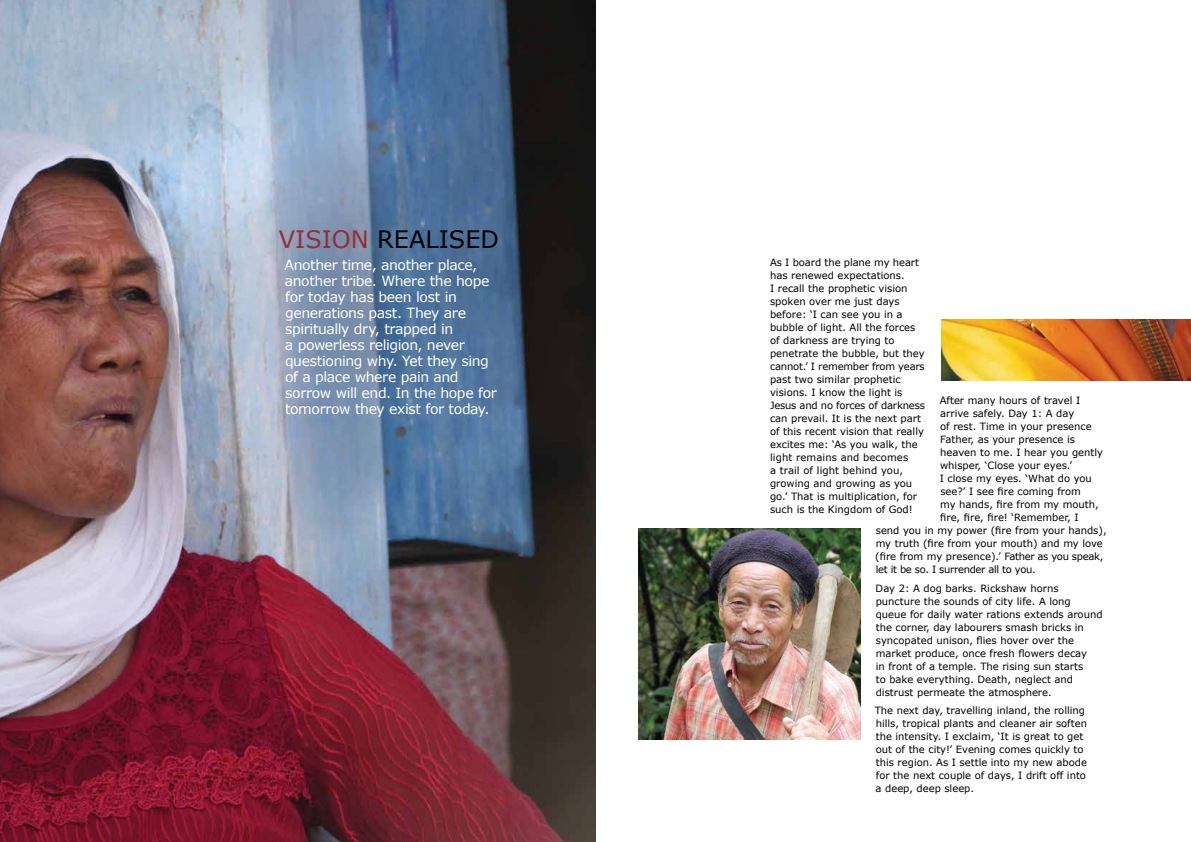
<style>
.page{position:relative;width:1191px;height:842px;background:#fff}
.page>*{position:absolute;margin:0;border:0;box-sizing:border-box;transform-origin:0 0}
.t1{font:24px "Verdana";color:#000}
.t2{font:14px/16px "Verdana";letter-spacing:-.03em;color:#fff}
.t3{font:10px/13px "Verdana";color:#000}
.t4{font:10px "Verdana";letter-spacing:-.02em;color:#000}
.t5{font:10px "Verdana";letter-spacing:-.03em;color:#000}
.s1{color:#962e34}
</style>
<div class="page">
<img style="left:0;top:0;width:595px;height:842px">
<img style="left:941px;top:320px;width:250px;height:61px">
<img style="left:638px;top:528px;width:222px;height:211px">
<h1 class="t1" style="left:279px;top:224px;width:222px"><span class="s1">VISION</span> REALISED</h1>
<p class="t2" style="left:284px;top:257px;width:214px">Another time, another place, another tribe. Where the hope for today has been lost in generations past. They are spiritually dry, trapped in<br>a powerless religion, never questioning why. Yet they sing of a place where pain and sorrow will end. In the hope for tomorrow they exist for today.</p>
<p class="t3" style="left:770px;top:256px;width:156px">As I board the plane my heart has renewed expectations.<br>I recall the prophetic vision spoken over me just days before: ‘I can see you in a bubble of light. All the forces of darkness are trying to penetrate the bubble, but they cannot.’ I remember from years past two similar prophetic visions. I know the light is<br>Jesus and no forces of darkness can prevail. It is the next part of this recent vision that really excites me: ‘As you walk, the light remains and becomes<br>a trail of light behind you, growing and growing as you go.’ That is multiplication, for such is the Kingdom of God!</p>
<p class="t3" style="left:939px;top:394px;width:142px">After many hours of travel I</p>
<p class="t3" style="left:940px;top:407px;width:136px">arrive safely. Day 1: A day</p>
<p class="t3" style="left:940px;top:420px;width:153px">of rest. Time in your presence</p>
<p class="t3" style="left:940px;top:433px;width:136px">Father, as your presence is</p>
<p class="t3" style="left:940px;top:446px;width:164px">heaven to me. I hear you gently</p>
<p class="t3" style="left:940px;top:459px;width:134px">whisper, ‘Close your eyes.’</p>
<p class="t3" style="left:939px;top:472px;width:154px">I close my eyes. ‘What do you</p>
<p class="t3" style="left:940px;top:485px;width:142px">see?’ I see fire coming from</p>
<p class="t3" style="left:940px;top:498px;width:160px">my hands, fire from my mouth,</p>
<p class="t3" style="left:940px;top:511px;width:140px">fire, fire, fire! ‘Remember, I</p>
<p class="t3" style="left:875px;top:524px;width:232px">send you in my power (fire from your hands),</p>
<p class="t3" style="left:875px;top:537px;width:229px">my truth (fire from your mouth) and my love</p>
<p class="t4" style="left:875px;top:550px;width:230px">(fire from my presence).’ Father as you speak,</p>
<p class="t5" style="left:875px;top:563px;width:162px">let it be so. I surrender all to you.</p>
<p class="t3" style="left:875px;top:582px;width:228px">Day 2: A dog barks. Rickshaw horns puncture the sounds of city life. A long queue for daily water rations extends around the corner, day labourers smash bricks in syncopated unison, flies hover over the market produce, once fresh flowers decay<br>in front of a temple. The rising sun starts<br>to bake everything. Death, neglect and distrust permeate the atmosphere.</p>
<p class="t3" style="left:874px;top:704px;width:214px">The next day, travelling inland, the rolling hills, tropical plants and cleaner air soften the intensity. I exclaim, ‘It is great to get out of the city!’ Evening comes quickly to this region. As I settle into my new abode for the next couple of days, I drift off into a deep, deep sleep.</p>
</div>
